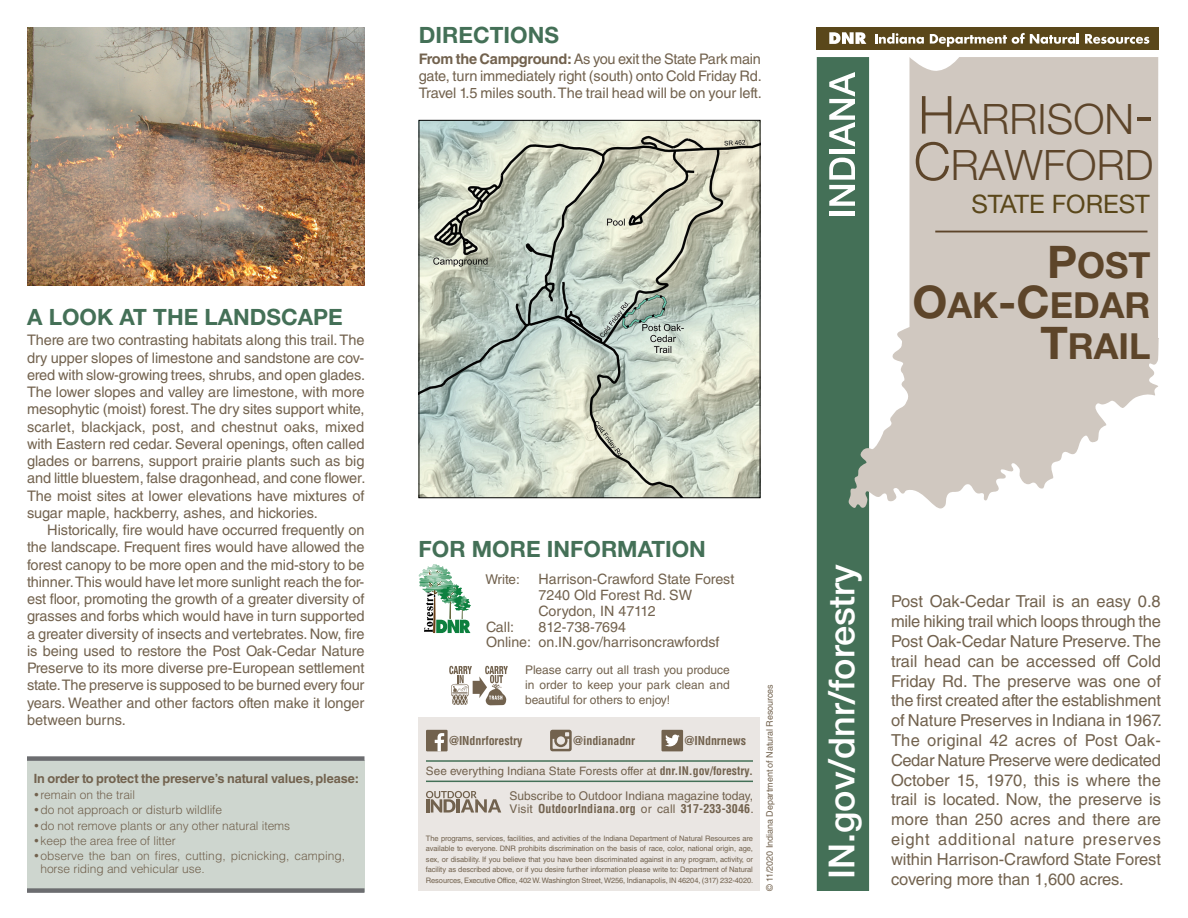
<style>
.page{position:relative;width:1188px;height:918px;background:#fff}
.page>*{position:absolute;margin:0;border:0;box-sizing:border-box;transform-origin:0 0}
.t1{font:42px/46.5px "Helvetica Neue LT Std Lt SC800";color:#5d452a}
.t2{font:500 36px "Helvetica Neue LT Std";color:#fff}
.t3{font:36px/40.5px "Helvetica Neue LT Std Bd SC800";color:#5d452a;text-align:right}
.t4{font:25.5px "Helvetica Neue LT Std";color:#5a471a}
.t5{font:700 22.5px "Helvetica Neue LT Std";color:#447057}
.t6{font:16.5px/19.8px "Helvetica LT Std";letter-spacing:-.005em;color:#72624e;text-align:justify}
.t7{font:14.55px/17.2px "Helvetica LT Std";letter-spacing:-.005em;color:#72624e;text-align:justify}
.t8{font:14.25px/15.8px "Helvetica LT Std";color:#72624e}
.t9{font:13.5px "Helvetica LT Std";letter-spacing:-.01em;color:#72624e}
.t10{font:700 12.75px "Helvetica LT Std";letter-spacing:-.005em;color:#72624e}
.t11{font:300 12px/15.5px "Helvetica LT Std";letter-spacing:-.005em;color:#72624e}
.t12{font:12px/15px "Helvetica LT Std";color:#72624e;text-align:justify}
.t13{font:700 condensed 12px "Helvetica LT Std";letter-spacing:-.005em;color:#72624e}
.t14{font:11.7px "Helvetica LT Std";color:#72624e}
.t15{font:9px "Helvetica LT Std";letter-spacing:-.005em;color:#72624e}
.t16{font:7.5px/10.5px "Helvetica LT Std";letter-spacing:-.01em;color:#72624e;text-align:justify}
.s1{font-weight:700}
.s2{font-size:52.5px}
.s3{font-size:45px}
.s4{font-weight:700;font-stretch:condensed}
</style>
<div class="page">
<div style="left:27px;top:760px;width:337px;height:132px;background:#ced6cf"></div>
<div style="left:817px;top:57px;width:52px;height:834px;background:#447057"></div>
<div style="left:817px;top:27px;width:342px;height:22px;background:#5a471a"></div>
<svg style="left:875px;top:33px;width:49px;height:11px"></svg>
<svg style="left:930px;top:33px;width:149px;height:14px"></svg>
<svg style="left:1085px;top:34px;width:64px;height:10px"></svg>
<svg style="left:829px;top:32px;width:37px;height:12px"></svg>
<svg style="left:845px;top:57px;width:314px;height:462px;fill:#d0c8c0"></svg>
<div style="left:829px;top:211px;width:26px;height:5px;background:#fff"></div>
<svg style="left:829px;top:158px;width:26px;height:48px"></svg>
<div style="left:829px;top:149px;width:26px;height:5px;background:#fff"></div>
<svg style="left:829px;top:72px;width:26px;height:75px"></svg>
<hr style="left:935px;top:231px;width:213px;height:1px;background:#5d452a">
<svg style="left:449px;top:666px;width:59px;height:39px"></svg>
<div style="left:418px;top:717px;width:342px;height:174px;background:#eae6e3"></div>
<div style="left:426px;top:730px;width:22px;height:21px;background:#72624e"></div>
<svg style="left:435px;top:733px;width:9px;height:18px"></svg>
<svg style="left:550px;top:730px;width:22px;height:21px"></svg>
<div style="left:661px;top:730px;width:22px;height:21px;background:#72624e"></div>
<svg style="left:665px;top:735px;width:15px;height:11px"></svg>
<svg style="left:426px;top:791px;width:75px;height:22px"></svg>
<hr style="left:426px;top:781px;width:327px;height:1px;background:#447057">
<hr style="left:426px;top:760px;width:327px;height:2px;background:#447057">
<img style="left:421px;top:122px;width:338px;height:374px">
<div style="left:419px;top:120px;width:342px;height:378px;border:1px solid #000"></div>
<img style="left:27px;top:27px;width:337px;height:258px">
<div style="left:27px;top:756px;width:337px;height:5px;background:#6c6d70"></div>
<div style="left:27px;top:888px;width:337px;height:5px;background:#6c6d70"></div>
<svg style="left:419px;top:565px;width:52px;height:68px"></svg>
<h3 class="t5" style="left:27px;top:303px;width:317px">A LOOK AT THE LANDSCAPE</h3>
<p class="t7" style="left:27px;top:332px;width:340px">There are two contrasting habitats along this trail. The dry upper slopes of limestone and sandstone are cov&shy;ered with slow-growing trees, shrubs, and open glades.<br>The lower slopes and valley are limestone, with more mesophytic (moist) forest. The dry sites support white, scarlet, blackjack, post, and chestnut oaks, mixed with Eastern red cedar. Several openings, often called glades or barrens, support prairie plants such as big and little bluestem, false dragonhead, and cone flower.<br>The moist sites at lower elevations have mixtures of sugar maple, hackberry, ashes, and hickories.</p>
<p class="t7" style="left:27px;top:521px;width:339px;text-indent:20px">Historically, fire would have occurred frequently on the landscape. Frequent fires would have allowed the forest canopy to be more open and the mid-story to be thinner. This would have let more sunlight reach the for&shy;est floor, promoting the growth of a greater diversity of grasses and forbs which would have in turn supported a greater diversity of insects and vertebrates. Now, fire is being used to restore the Post Oak-Cedar Nature Preserve to its more diverse pre-European settlement state. The preserve is supposed to be burned every four years. Weather and other factors often make it longer between burns.</p>
<p class="t10" style="left:34px;top:770px;width:327px">In order to protect the preserve’s natural values, please:</p>
<p class="t11" style="left:40px;top:787px;width:306px">remain on the trail<br>do not approach or disturb wildlife<br>do not remove plants or any other natural items<br>keep the area free of litter<br>observe the ban on fires, cutting, picnicking, camping,</p>
<p class="t11" style="left:40px;top:861px;width:166px">horse riding and vehicular use.</p>
<h3 class="t5" style="left:419px;top:21px;width:141px">DIRECTIONS</h3>
<p class="t7" style="left:419px;top:50px;width:344px"><span class="s1">From the Campground:</span> As you exit the State Park main gate, turn immediately right (south) onto Cold Friday Rd.<br>Travel 1.5 miles south. The trail head will be on your left.</p>
<h1 class="t1" style="left:914px;top:95px;width:241px"><span class="s2">H</span>ARRISON<span class="s2">-<br>C</span>RAWFORD</h1>
<h3 class="t4" style="left:971px;top:188px;width:180px">STATE FOREST</h3>
<h2 class="t3" style="left:913px;top:244px;width:239px"><span class="s3">P</span>OST<br><span class="s3">O</span>AK<span class="s3">-C</span>EDAR<br><span class="s3">T</span>RAIL</h2>
<h3 class="t5" style="left:419px;top:535px;width:289px">FOR MORE INFORMATION</h3>
<p class="t9" style="left:485px;top:572px;width:36px">Write:</p>
<p class="t8" style="left:539px;top:572px;width:197px">Harrison-Crawford State Forest<br>7240 Old Forest Rd. SW<br>Corydon, IN 47112</p>
<p class="t8" style="left:486px;top:619px;width:30px">Call:</p>
<p class="t8" style="left:486px;top:619px;width:235px;text-indent:52px">812-738-7694<br>Online: on.IN.gov/harrisoncrawfordsf</p>
<p class="t12" style="left:525px;top:663px;width:206px">Please carry out all trash you produce in order to keep your park clean and beautiful for others to enjoy!</p>
<p class="t13" style="left:449px;top:733px;width:75px">@INdnrforestry</p>
<p class="t13" style="left:573px;top:733px;width:64px">@indianadnr</p>
<p class="t13" style="left:685px;top:733px;width:63px">@INdnrnews</p>
<p class="t14" style="left:426px;top:764px;width:329px">See everything Indiana State Forests offer at <span class="s4">dnr.IN.gov/forestry.</span></p>
<p class="t12" style="left:510px;top:789px;width:246px;line-height:12.9px">Subscribe to Outdoor Indiana magazine today,<br>Visit <span class="s4">OutdoorIndiana.org</span> or call <span class="s4">317-233-3046</span>.</p>
<p class="t16" style="left:426px;top:833px;width:329px">The programs, services, facilities, and activities of the Indiana Department of Natural Resources are available to everyone. DNR prohibits discrimination on the basis of race, color, national origin, age, sex, or disability. If you believe that you have been discriminated against in any program, activity, or facility as described above, or if you desire further information please write to: Department of Natural Resources, Executive Office, 402 W. Washington Street, W256, Indianapolis, IN 46204, (317) 232-4020.</p>
<p class="t15" style="left:765px;top:891px;width:208px;rotate:-90deg">© 11/2020 Indiana Department of Natural Resources</p>
<h2 class="t2" style="left:820px;top:879px;width:316px;rotate:-90deg">IN.gov/dnr/forestry</h2>
<p class="t6" style="left:891px;top:592px;width:272px">Post Oak-Cedar Trail is an easy 0.8 mile hiking trail which loops through the Post Oak-Cedar Nature Preserve. The trail head can be accessed off Cold Friday Rd. The preserve was one of the first created after the establishment of Nature Preserves in Indiana in 1967.<br>The original 42 acres of Post Oak-Cedar Nature Preserve were dedicated October 15, 1970, this is where the trail is located. Now, the preserve is more than 250 acres and there are eight additional nature preserves within Harrison-Crawford State Forest covering more than 1,600 acres.</p>
</div>
